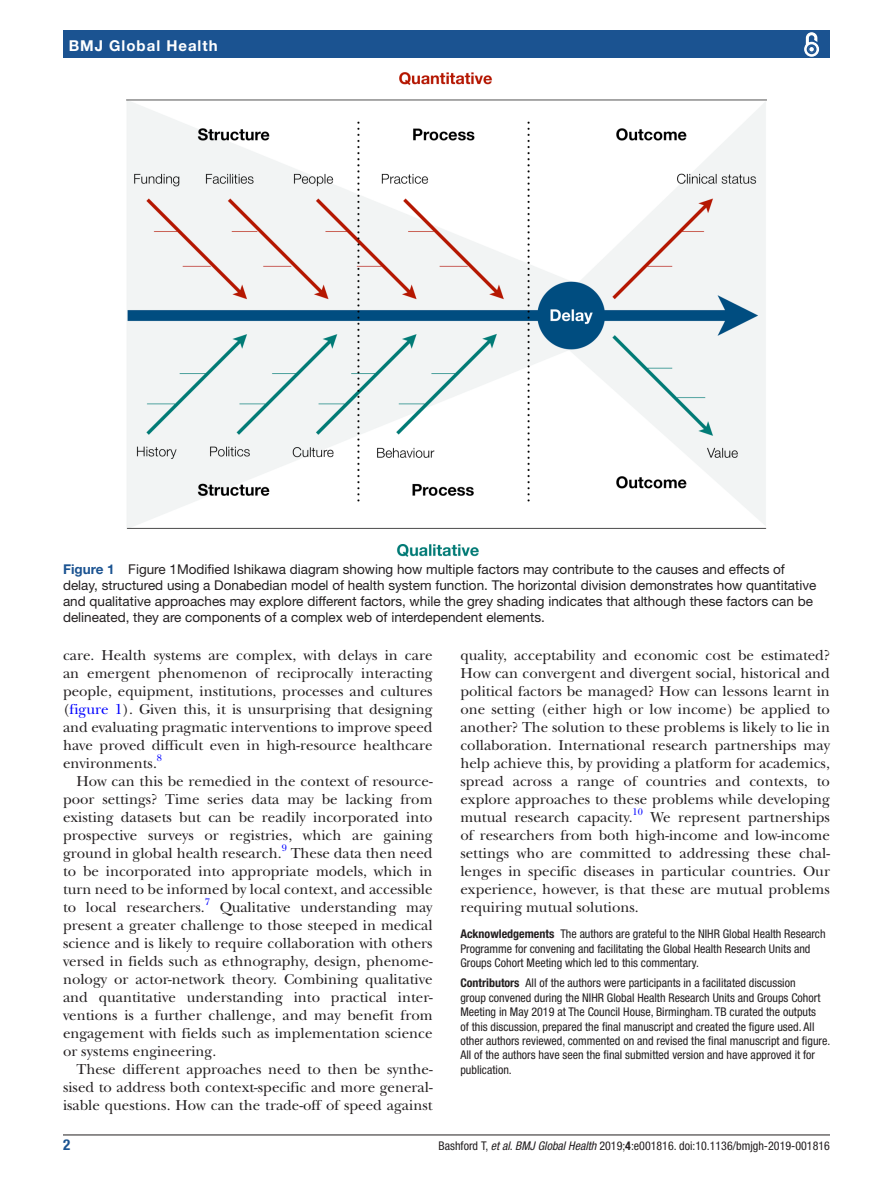
<style>
.page{position:relative;width:893px;height:1191px;background:#fff}
.page>*{position:absolute;margin:0;border:0;box-sizing:border-box;transform-origin:0 0}
.t1{font:15px/18px "New Baskerville";color:#231f20;text-align:justify}
.t2{font:700 15px "Helvetica Neue LT Std";letter-spacing:.065em;color:#fff}
.t3{font:700 condensed 15px "Helvetica Neue LT Std";color:#1b5391}
.t4{font:13.5px/16.2px "Helvetica Neue LT Std";color:#231f20}
.t5{font:condensed 12px/14.4px "Helvetica Neue LT Std";color:#231f20}
.t6{font:9.9px "New Baskerville";color:#00f}
.s1{font-weight:700;color:#1b5391}
.s2{color:#00f}
.s3{font-weight:700}
.s4{font-style:italic}
</style>
<div class="page">
<hr style="left:63px;top:1134px;width:767px;height:1px;background:#231f20">
<div style="left:63px;top:31px;width:767px;height:27px;background:#1b5391"></div>
<svg style="left:804px;top:32px;width:16px;height:25px"></svg>
<div style="left:808px;top:46px;width:7px;height:7px;border:1px solid #1b5391;border-radius:50%"></div>
<img style="left:127px;top:73px;width:639px;height:483px">
<p class="t2" style="left:69px;top:36px;width:150px">BMJ Global Health</p>
<p class="t4" style="left:63px;top:560px;width:755px"><span class="s1">Figure 1</span> Figure 1Modified Ishikawa diagram showing how multiple factors may contribute to the causes and effects of delay, structured using a Donabedian model of health system function. The horizontal division demonstrates how quantitative and qualitative approaches may explore different factors, while the grey shading indicates that although these factors can be delineated, they are components of a complex web of interdependent elements.</p>
<p class="t1" style="left:63px;top:646px;width:371px">care. Health systems are complex, with delays in care an emergent phenomenon of reciprocally interacting people, equipment, institutions, processes and cultures (<span class="s2">figure 1</span>). Given this, it is unsurprising that designing and evaluating pragmatic interventions to improve speed have proved difficult even in high-resource healthcare environments.</p>
<p class="t1" style="left:460px;top:646px;width:371px">quality, acceptability and economic cost be estimated?<br>How can convergent and divergent social, historical and political factors be managed? How can lessons learnt in one setting (either high or low income) be applied to another? The solution to these problems is likely to lie in collaboration. International research partnerships may help achieve this, by providing a platform for academics, spread across a range of countries and contexts, to explore approaches to these problems while developing mutual research capacity.<sup>10</sup></p>
<p class="t6" style="left:157px;top:752px;width:7px">8</p>
<p class="t1" style="left:63px;top:772px;width:371px;text-indent:14px">How can this be remedied in the context of resource&shy;poor settings? Time series data may be lacking from existing datasets but can be readily incorporated into prospective surveys or registries, which are gaining ground in global health research.</p>
<p class="t1" style="left:460px;top:808px;width:371px;text-indent:190px">We represent partnerships of researchers from both high-income and low-income settings who are committed to addressing these chal&shy;lenges in specific diseases in particular countries. Our experience, however, is that these are mutual problems requiring mutual solutions.</p>
<p class="t5" style="left:460px;top:926px;width:367px"><span class="s3">Acknowledgements</span> The authors are grateful to the NIHR Global Health Research<br>Programme for convening and facilitating the Global Health Research Units and<br>Groups Cohort Meeting which led to this commentary.</p>
<p class="t5" style="left:460px;top:975px;width:371px"><span class="s3">Contributors</span> All of the authors were participants in a facilitated discussion<br>group convened during the NIHR Global Health Research Units and Groups Cohort Meeting in May 2019 at The Council House, Birmingham. TB curated the outputs<br>of this discussion, prepared the final manuscript and created the figure used. All other authors reviewed, commented on and revised the final manuscript and figure.<br>All of the authors have seen the final submitted version and have approved it for publication.</p>
<p class="t6" style="left:282px;top:842px;width:7px">9</p>
<p class="t1" style="left:63px;top:844px;width:371px;text-indent:228px">These data then need to be incorporated into appropriate models, which in turn need to be informed by local context, and accessible to local researchers.</p>
<p class="t6" style="left:205px;top:896px;width:7px">7</p>
<p class="t1" style="left:63px;top:898px;width:371px;text-indent:157px">Qualitative understanding may present a greater challenge to those steeped in medical science and is likely to require collaboration with others versed in fields such as ethnography, design, phenome&shy;nology or actor-network theory. Combining qualitative and quantitative understanding into practical inter&shy;ventions is a further challenge, and may benefit from engagement with fields such as implementation science or systems engineering.</p>
<p class="t1" style="left:63px;top:1060px;width:371px;text-indent:13px">These different approaches need to then be synthe&shy;sised to address both context-specific and more general&shy;isable questions. How can the trade-off of speed against</p>
<p class="t3" style="left:63px;top:1135px;width:9px">2</p>
<p class="t5" style="left:439px;top:1138px;width:393px">Bashford T, <span class="s4">et al</span>. <span class="s4">BMJ Global Health</span> 2019;<span class="s3">4</span>:e001816. doi:10.1136/bmjgh-2019-001816</p>
</div>
